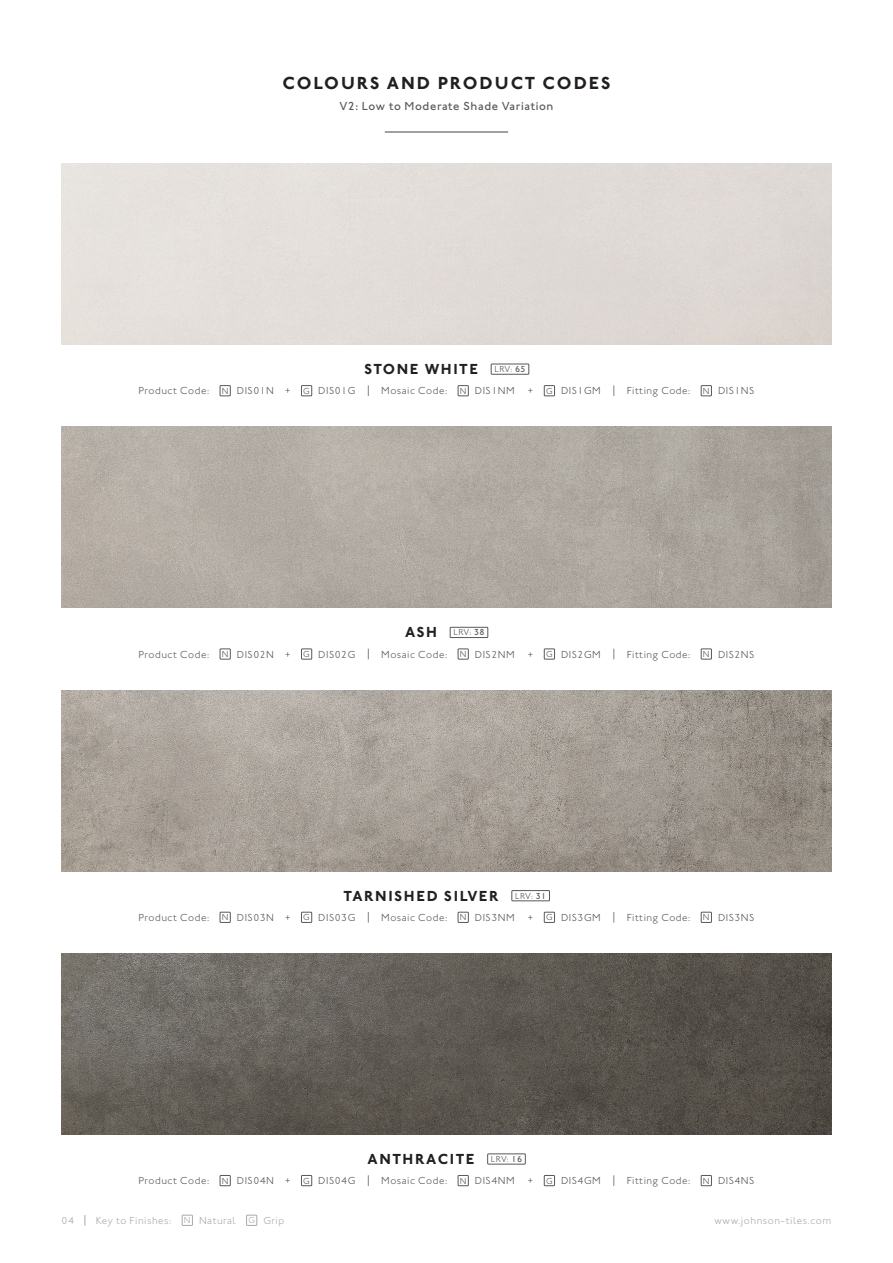
<style>
.page{position:relative;width:893px;height:1263px;background:#fff}
.page>*{position:absolute;margin:0;border:0;box-sizing:border-box;transform-origin:0 0}
.t1{font:700 18px "Johnston ITC Std";letter-spacing:.11em;color:#231f20}
.t2{font:700 15px "Johnston ITC Std";letter-spacing:.1em;color:#231f20}
.t3{font:500 12px "Johnston ITC Std";letter-spacing:.05em;color:#57585a}
.t4{font:300 10.5px "Johnston ITC Std";letter-spacing:.05em;color:#57585a}
.t5{font:300 10.5px "Johnston ITC Std";letter-spacing:.05em;color:#a8a9ad}
.t6{font:300 9px "Johnston ITC Std";letter-spacing:.025em;color:#57585a}
.t7{font:300 9px "Johnston ITC Std";color:#a8a9ad}
.s1{font-weight:500}
</style>
<div class="page">
<hr style="left:385px;top:131px;width:123px;height:2px;background:#808285">
<div style="left:182px;top:1215px;width:11px;height:10px;border:1px solid #a8a9ad"></div>
<div style="left:246px;top:1215px;width:11px;height:10px;border:1px solid #a8a9ad"></div>
<div style="left:220px;top:385px;width:10px;height:11px;border:1px solid #57585a"></div>
<div style="left:491px;top:364px;width:38px;height:10px;border:1px solid #57585a"></div>
<div style="left:301px;top:385px;width:11px;height:11px;border:1px solid #57585a"></div>
<div style="left:701px;top:385px;width:11px;height:11px;border:1px solid #57585a"></div>
<div style="left:458px;top:385px;width:10px;height:11px;border:1px solid #57585a"></div>
<div style="left:544px;top:385px;width:11px;height:11px;border:1px solid #57585a"></div>
<div style="left:220px;top:649px;width:10px;height:10px;border:1px solid #57585a"></div>
<div style="left:450px;top:627px;width:38px;height:11px;border:1px solid #57585a"></div>
<img style="left:62px;top:427px;width:769px;height:181px">
<div style="left:301px;top:649px;width:11px;height:10px;border:1px solid #57585a"></div>
<div style="left:701px;top:649px;width:11px;height:10px;border:1px solid #57585a"></div>
<div style="left:458px;top:649px;width:10px;height:10px;border:1px solid #57585a"></div>
<div style="left:544px;top:649px;width:11px;height:10px;border:1px solid #57585a"></div>
<div style="left:220px;top:912px;width:10px;height:11px;border:1px solid #57585a"></div>
<div style="left:512px;top:890px;width:38px;height:11px;border:1px solid #57585a"></div>
<img style="left:62px;top:690px;width:769px;height:181px">
<div style="left:301px;top:912px;width:11px;height:11px;border:1px solid #57585a"></div>
<div style="left:701px;top:912px;width:11px;height:11px;border:1px solid #57585a"></div>
<div style="left:458px;top:912px;width:10px;height:11px;border:1px solid #57585a"></div>
<div style="left:544px;top:912px;width:11px;height:11px;border:1px solid #57585a"></div>
<div style="left:220px;top:1175px;width:10px;height:11px;border:1px solid #57585a"></div>
<div style="left:487px;top:1154px;width:38px;height:10px;border:1px solid #57585a"></div>
<img style="left:62px;top:953px;width:769px;height:181px">
<div style="left:301px;top:1175px;width:11px;height:11px;border:1px solid #57585a"></div>
<div style="left:701px;top:1175px;width:11px;height:11px;border:1px solid #57585a"></div>
<div style="left:458px;top:1175px;width:10px;height:11px;border:1px solid #57585a"></div>
<div style="left:544px;top:1175px;width:11px;height:11px;border:1px solid #57585a"></div>
<p class="t1" style="left:282px;top:72px;width:330px">COLOURS AND PRODUCT CODES</p>
<p class="t3" style="left:339px;top:99px;width:216px">V2: Low to Moderate Shade Variation</p>
<p class="t4" style="left:138px;top:385px;width:72px">Product Code:</p>
<p class="t6" style="left:222px;top:385px;width:8px">N</p>
<p class="t4" style="left:237px;top:385px;width:39px">DIS01N</p>
<p class="t2" style="left:364px;top:360px;width:116px">STONE WHITE</p>
<p class="t6" style="left:494px;top:364px;width:33px">LRV: <span class="s1">65</span></p>
<p class="t4" style="left:285px;top:385px;width:7px">+</p>
<p class="t6" style="left:303px;top:385px;width:8px">G</p>
<p class="t4" style="left:318px;top:385px;width:39px">DIS01G</p>
<p class="t4" style="left:381px;top:385px;width:68px">Mosaic Code:</p>
<p class="t6" style="left:460px;top:385px;width:8px">N</p>
<p class="t4" style="left:475px;top:385px;width:41px">DIS1NM</p>
<p class="t4" style="left:527px;top:385px;width:7px">+</p>
<p class="t6" style="left:546px;top:385px;width:8px">G</p>
<p class="t4" style="left:561px;top:385px;width:41px">DIS1GM</p>
<p class="t4" style="left:627px;top:385px;width:65px">Fitting Code:</p>
<p class="t6" style="left:703px;top:385px;width:8px">N</p>
<p class="t4" style="left:718px;top:385px;width:38px">DIS1NS</p>
<p class="t4" style="left:138px;top:648px;width:72px">Product Code:</p>
<p class="t6" style="left:222px;top:649px;width:8px">N</p>
<p class="t4" style="left:237px;top:648px;width:39px">DIS02N</p>
<p class="t2" style="left:405px;top:623px;width:34px">ASH</p>
<p class="t6" style="left:453px;top:627px;width:33px">LRV: <span class="s1">38</span></p>
<p class="t4" style="left:285px;top:648px;width:7px">+</p>
<p class="t6" style="left:303px;top:649px;width:8px">G</p>
<p class="t4" style="left:318px;top:648px;width:39px">DIS02G</p>
<p class="t4" style="left:381px;top:648px;width:68px">Mosaic Code:</p>
<p class="t6" style="left:460px;top:649px;width:8px">N</p>
<p class="t4" style="left:475px;top:648px;width:41px">DIS2NM</p>
<p class="t4" style="left:527px;top:648px;width:7px">+</p>
<p class="t6" style="left:546px;top:649px;width:8px">G</p>
<p class="t4" style="left:561px;top:648px;width:41px">DIS2GM</p>
<p class="t4" style="left:627px;top:648px;width:65px">Fitting Code:</p>
<p class="t6" style="left:703px;top:649px;width:8px">N</p>
<p class="t4" style="left:718px;top:648px;width:38px">DIS2NS</p>
<p class="t4" style="left:138px;top:911px;width:72px">Product Code:</p>
<p class="t6" style="left:222px;top:912px;width:8px">N</p>
<p class="t4" style="left:237px;top:911px;width:39px">DIS03N</p>
<p class="t2" style="left:343px;top:887px;width:157px">TARNISHED SILVER</p>
<p class="t6" style="left:515px;top:890px;width:33px">LRV: <span class="s1">31</span></p>
<p class="t4" style="left:285px;top:911px;width:7px">+</p>
<p class="t6" style="left:303px;top:912px;width:8px">G</p>
<p class="t4" style="left:318px;top:911px;width:39px">DIS03G</p>
<p class="t4" style="left:381px;top:911px;width:68px">Mosaic Code:</p>
<p class="t6" style="left:460px;top:912px;width:8px">N</p>
<p class="t4" style="left:475px;top:911px;width:41px">DIS3NM</p>
<p class="t4" style="left:527px;top:911px;width:7px">+</p>
<p class="t6" style="left:546px;top:912px;width:8px">G</p>
<p class="t4" style="left:561px;top:911px;width:41px">DIS3GM</p>
<p class="t4" style="left:627px;top:911px;width:65px">Fitting Code:</p>
<p class="t6" style="left:703px;top:912px;width:8px">N</p>
<p class="t4" style="left:718px;top:911px;width:38px">DIS3NS</p>
<p class="t4" style="left:138px;top:1174px;width:72px">Product Code:</p>
<p class="t6" style="left:222px;top:1175px;width:8px">N</p>
<p class="t4" style="left:237px;top:1174px;width:39px">DIS04N</p>
<p class="t2" style="left:368px;top:1150px;width:109px">ANTHRACITE</p>
<p class="t6" style="left:491px;top:1154px;width:33px">LRV: <span class="s1">16</span></p>
<p class="t4" style="left:285px;top:1174px;width:7px">+</p>
<p class="t6" style="left:303px;top:1175px;width:8px">G</p>
<p class="t4" style="left:318px;top:1174px;width:39px">DIS04G</p>
<p class="t4" style="left:381px;top:1174px;width:68px">Mosaic Code:</p>
<p class="t6" style="left:460px;top:1175px;width:8px">N</p>
<p class="t4" style="left:475px;top:1174px;width:41px">DIS4NM</p>
<p class="t4" style="left:527px;top:1174px;width:7px">+</p>
<p class="t6" style="left:546px;top:1175px;width:8px">G</p>
<p class="t4" style="left:561px;top:1174px;width:41px">DIS4GM</p>
<p class="t4" style="left:627px;top:1174px;width:65px">Fitting Code:</p>
<p class="t6" style="left:703px;top:1175px;width:8px">N</p>
<p class="t4" style="left:718px;top:1174px;width:38px">DIS4NS</p>
<p class="t5" style="left:96px;top:1214px;width:77px">Key to Finishes:</p>
<p class="t7" style="left:184px;top:1215px;width:8px">N</p>
<p class="t5" style="left:199px;top:1214px;width:38px">Natural</p>
<p class="t7" style="left:248px;top:1215px;width:8px">G</p>
<p class="t5" style="left:263px;top:1214px;width:22px">Grip</p>
<p class="t5" style="left:62px;top:1214px;width:14px">04</p>
<p class="t5" style="left:715px;top:1214px;width:118px">www.johnson-tiles.com</p>
</div>
